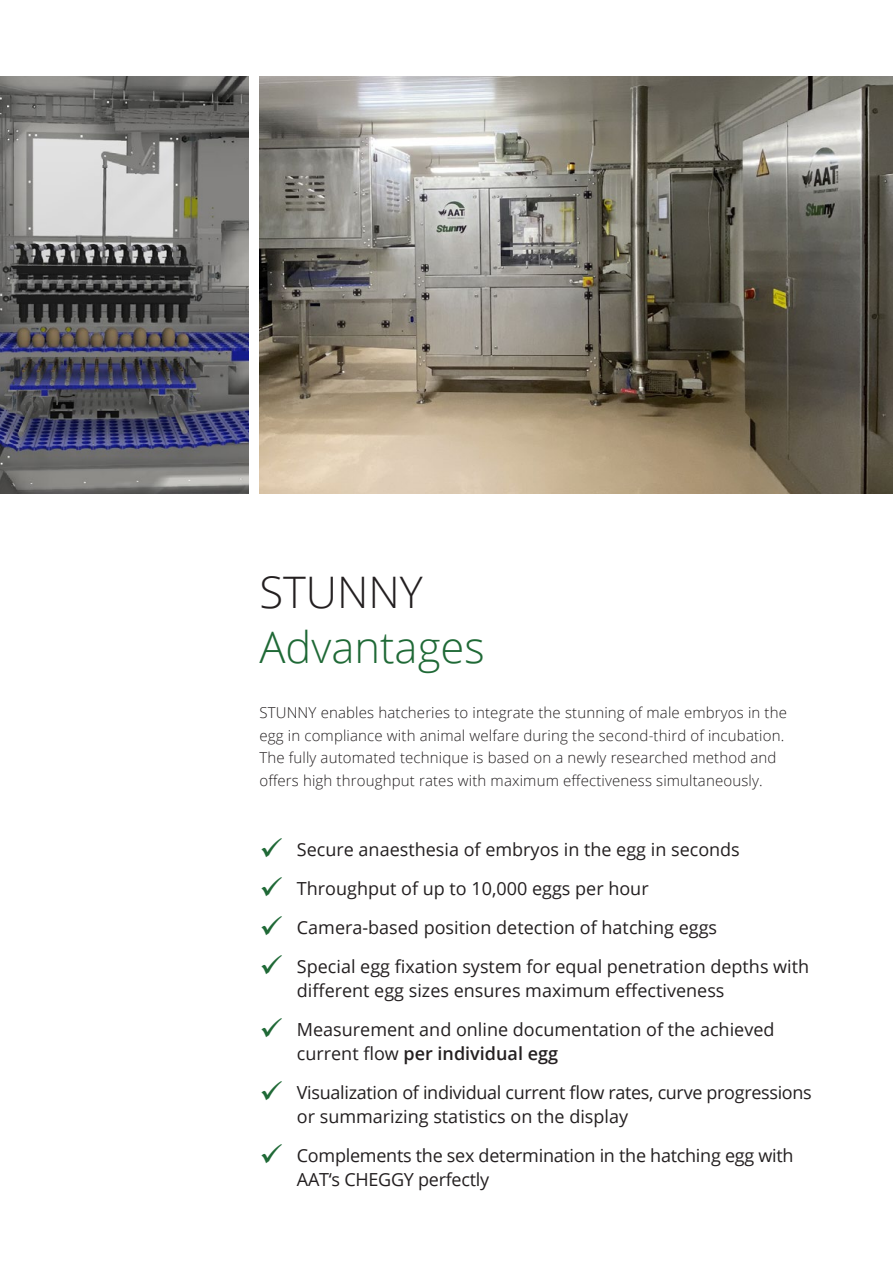
<style>
.page{position:relative;width:893px;height:1263px;background:#fff}
.page>*{position:absolute;margin:0;border:0;box-sizing:border-box;transform-origin:0 0}
.t1{font:300 43.5px "Open Sans";color:#1f6936}
.t2{font:300 43.5px "Open Sans";color:#231f20}
.t3{font:18px/24px "Open Sans";color:#231f20}
.t4{font:18px/24px "Open Sans";letter-spacing:-.02em;color:#231f20}
.t5{font:300 15px/22.5px "Open Sans";letter-spacing:.01em;color:#231f20}
.s1{color:#1f6936}
.s2{font-weight:600}
</style>
<div class="page">
<img style="left:259px;top:77px;width:634px;height:416px">
<img style="left:0;top:77px;width:249px;height:416px">
<h1 class="t2" style="left:259px;top:562px;width:165px">STUNNY</h1>
<h1 class="t1" style="left:259px;top:618px;width:227px">Advantages</h1>
<p class="t5" style="left:259px;top:701px;width:529px">STUNNY enables hatcheries to integrate the stunning of male embryos in the egg in compliance with animal welfare during the second-third of incubation.<br>The fully automated technique is based on a newly researched method and offers high throughput rates with maximum effectiveness simultaneously.</p>
<p class="t3" style="left:259px;top:837px;width:482px"><span class="s1">✓</span> Secure anaesthesia of embryos in the egg in seconds</p>
<p class="t3" style="left:259px;top:876px;width:391px"><span class="s1">✓</span> Throughput of up to 10,000 eggs per hour</p>
<p class="t3" style="left:259px;top:915px;width:459px"><span class="s1">✓</span> Camera-based position detection of hatching eggs</p>
<p class="t3" style="left:297px;top:954px;width:514px;text-indent:-38px"><span class="s1">✓</span> Special egg fixation system for equal penetration depths with different egg sizes ensures maximum effectiveness</p>
<p class="t3" style="left:297px;top:1017px;width:479px;text-indent:-38px"><span class="s1">✓</span> Measurement and online documentation of the achieved current flow <span class="s2">per individual egg</span></p>
<p class="t4" style="left:297px;top:1080px;width:516px;text-indent:-37px"><span class="s1">✓</span> Visualization of individual current flow rates, curve progressions or summarizing statistics on the display</p>
<p class="t3" style="left:297px;top:1143px;width:498px;text-indent:-38px"><span class="s1">✓</span> Complements the sex determination in the hatching egg with<br>AAT‘s CHEGGY perfectly</p>
</div>
